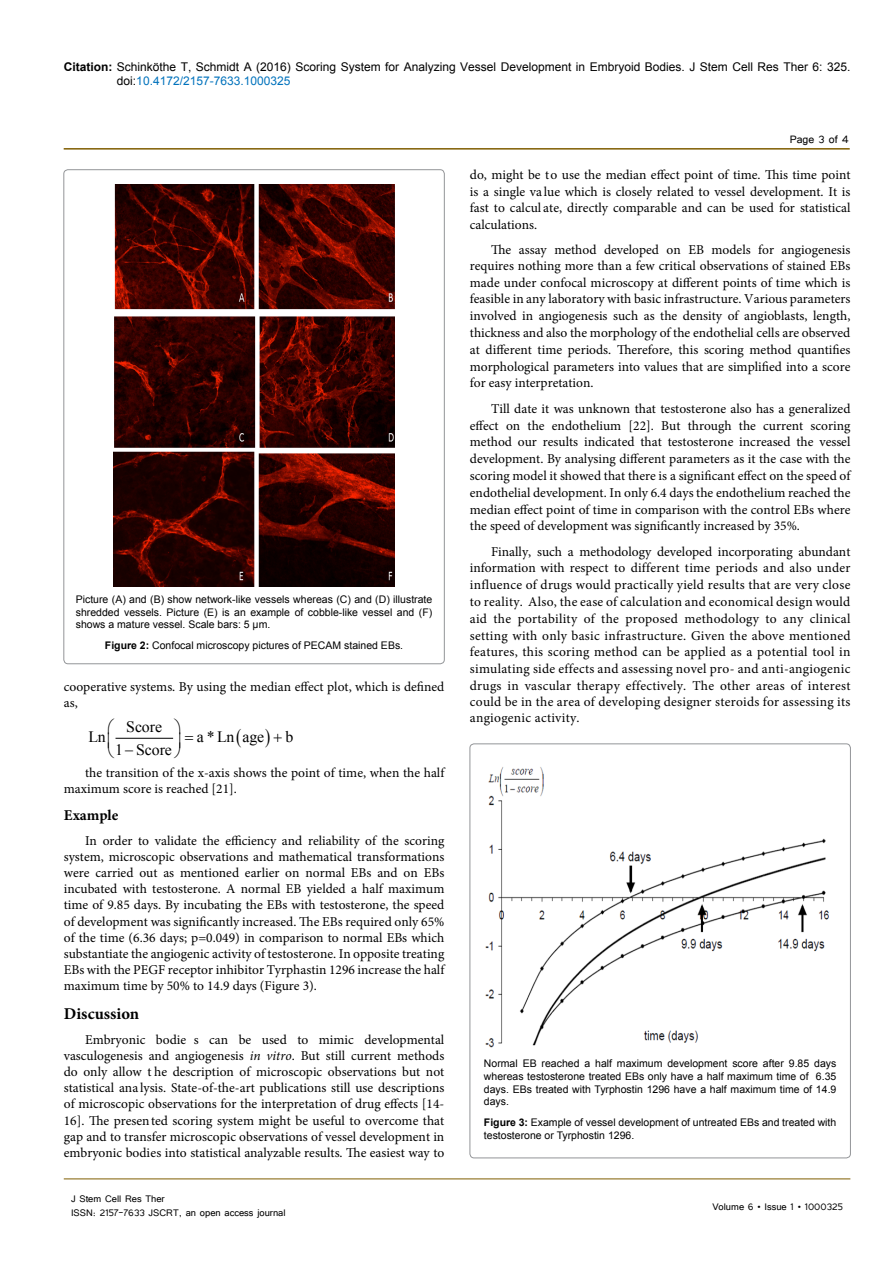
<style>
.page{position:relative;width:893px;height:1263px;background:#fff}
.page>*{position:absolute;margin:0;border:0;box-sizing:border-box;transform-origin:0 0}
.t1{font:700 16.5px "Minion Pro";color:#000}
.t2{font:15.75px "Times New Roman";letter-spacing:-.005em;color:#000}
.t3{font:700 15px "Minion Pro";color:#000}
.t4{font:13.5px/16.2px "Minion Pro";color:#000;text-align:justify}
.t5{font:13.5px "Tunga";color:#000}
.t6{font:12px/14.4px "Arial";color:#000}
.t7{font:12px/14.4px "Tunga";color:#000}
.t8{font:10.5px/12.6px "Arial";color:#000;text-align:justify}
.s1{font-weight:700}
.s2{color:#0072bc}
.s3{font-style:italic}
</style>
<div class="page">
<hr style="left:64px;top:148px;width:786px;height:2px;background:#7f5d00">
<hr style="left:64px;top:1179px;width:786px;height:1px;background:#7f5d00">
<hr style="left:116px;top:738px;width:57px;height:1px;background:#000">
<img style="left:114px;top:184px;width:280px;height:403px">
<div style="left:470px;top:744px;width:380px;height:414px;border:1px solid #939598;border-radius:4px"></div>
<img style="left:485px;top:767px;width:344px;height:281px">
<p class="t6" style="left:117px;top:60px;width:735px;text-indent:-53px"><span class="s1">Citation:</span> Schinköthe T, Schmidt A (2016) Scoring System for Analyzing Vessel Development in Embryoid Bodies. J Stem Cell Res Ther 6: 325. doi:<span class="s2">10.4172/2157-7633.1000325</span></p>
<p class="t8" style="left:76px;top:593px;width:358px">Picture (A) and (B) show network-like vessels whereas (C) and (D) illustrate shredded vessels. Picture (E) is an example of cobble-like vessel and (F) shows a mature vessel. Scale bars: 5 μm.</p>
<p class="t8" style="left:105px;top:639px;width:300px"><span class="s1">Figure 2:</span> Confocal microscopy pictures of PECAM stained EBs.</p>
<p class="t4" style="left:64px;top:678px;width:382px">cooperative systems. By using the median effect plot, which is defined as,</p>
<p class="t2" style="left:126px;top:716px;width:37px">Score</p>
<p class="t2" style="left:88px;top:726px;width:19px">Ln</p>
<p class="t2" style="left:197px;top:726px;width:69px">a*Ln age</p>
<p class="t2" style="left:286px;top:726px;width:9px">b</p>
<p class="t2" style="left:115px;top:739px;width:58px">1 Score</p>
<p class="t4" style="left:64px;top:765px;width:382px;text-indent:21px">the transition of the x-axis shows the point of time, when the half maximum score is reached [21].</p>
<p class="t3" style="left:64px;top:805px;width:56px">Example</p>
<p class="t4" style="left:64px;top:832px;width:382px;text-indent:21px">In order to validate the efficiency and reliability of the scoring system, microscopic observations and mathematical transformations were carried out as mentioned earlier on normal EBs and on EBs incubated with testosterone. A normal EB yielded a half maximum time of 9.85 days. By incubating the EBs with testosterone, the speed of development was significantly increased. The EBs required only 65% of the time (6.36 days; p=0.049) in comparison to normal EBs which substantiate the angiogenic activity of testosterone. In opposite treating EBs with the PEGF receptor inhibitor Tyrphastin 1296 increase the half maximum time by 50% to 14.9 days (Figure 3).</p>
<p class="t1" style="left:64px;top:1002px;width:77px">Discussion</p>
<p class="t4" style="left:64px;top:1031px;width:382px;text-indent:21px">Embryonic bodie s can be used to mimic developmental vasculogenesis and angiogenesis <span class="s3">in vitro</span>. But still current methods do only allow t he description of microscopic observations but not statistical ana lysis. State-of-the-art publications still use descriptions of microscopic observations for the interpretation of drug effects [14- 16]. The presented scoring system might be useful to overcome that gap and to transfer microscopic observations of vessel development in embryonic bodies into statistical analyzable results. The easiest way to</p>
<p class="t7" style="left:71px;top:1190px;width:216px">J Stem Cell Res Ther<br>ISSN: 2157-7633 JSCRT, an open access journal</p>
<p class="t5" style="left:790px;top:131px;width:61px">Page 3 of 4</p>
<p class="t4" style="left:470px;top:167px;width:382px">do, might be to use the median effect point of time. This time point is a single va lue which is closely related to vessel development. It is fast to calcul ate, directly comparable and can be used for statistical calculations.</p>
<p class="t4" style="left:470px;top:241px;width:382px;line-height:16.6px;text-indent:21px">The assay method developed on EB models for angiogenesis requires nothing more than a few critical observations of stained EBs made under confocal microscopy at different points of time which is feasible in any laboratory with basic infrastructure. Various parameters involved in angiogenesis such as the density of angioblasts, length, thickness and also the morphology of the endothelial cells are observed at different time periods. Therefore, this scoring method quantifies morphological parameters into values that are simplified into a score for easy interpretation.</p>
<p class="t4" style="left:470px;top:400px;width:382px;line-height:16.8px;text-indent:21px">Till date it was unknown that testosterone also has a generalized effect on the endothelium [22]. But through the current scoring method our results indicated that testosterone increased the vessel development. By analysing different parameters as it the case with the scoring model it showed that there is a significant effect on the speed of endothelial development. In only 6.4 days the endothelium reached the median effect point of time in comparison with the control EBs where the speed of development was significantly increased by 35%.</p>
<p class="t4" style="left:470px;top:543px;width:382px;line-height:16.6px;text-indent:21px">Finally, such a methodology developed incorporating abundant information with respect to different time periods and also under influence of drugs would practically yield results that are very close to reality. Also, the ease of calculation and economical design would aid the portability of the proposed methodology to any clinical setting with only basic infrastructure. Given the above mentioned features, this scoring method can be applied as a potential tool in simulating side effects and assessing novel pro- and anti-angiogenic drugs in vascular therapy effectively. The other areas of interest could be in the area of developing designer steroids for assessing its angiogenic activity.</p>
<p class="t8" style="left:484px;top:1057px;width:354px">Normal EB reached a half maximum development score after 9.85 days whereas testosterone treated EBs only have a half maximum time of 6.35 days. EBs treated with Tyrphostin 1296 have a half maximum time of 14.9 days.</p>
<p class="t8" style="left:484px;top:1116px;width:354px"><span class="s1">Figure 3:</span> Example of vessel development of untreated EBs and treated with testosterone or Tyrphostin 1296.</p>
<p class="t7" style="left:712px;top:1199px;width:132px">Volume 6 • Issue 1 • 1000325</p>
</div>
